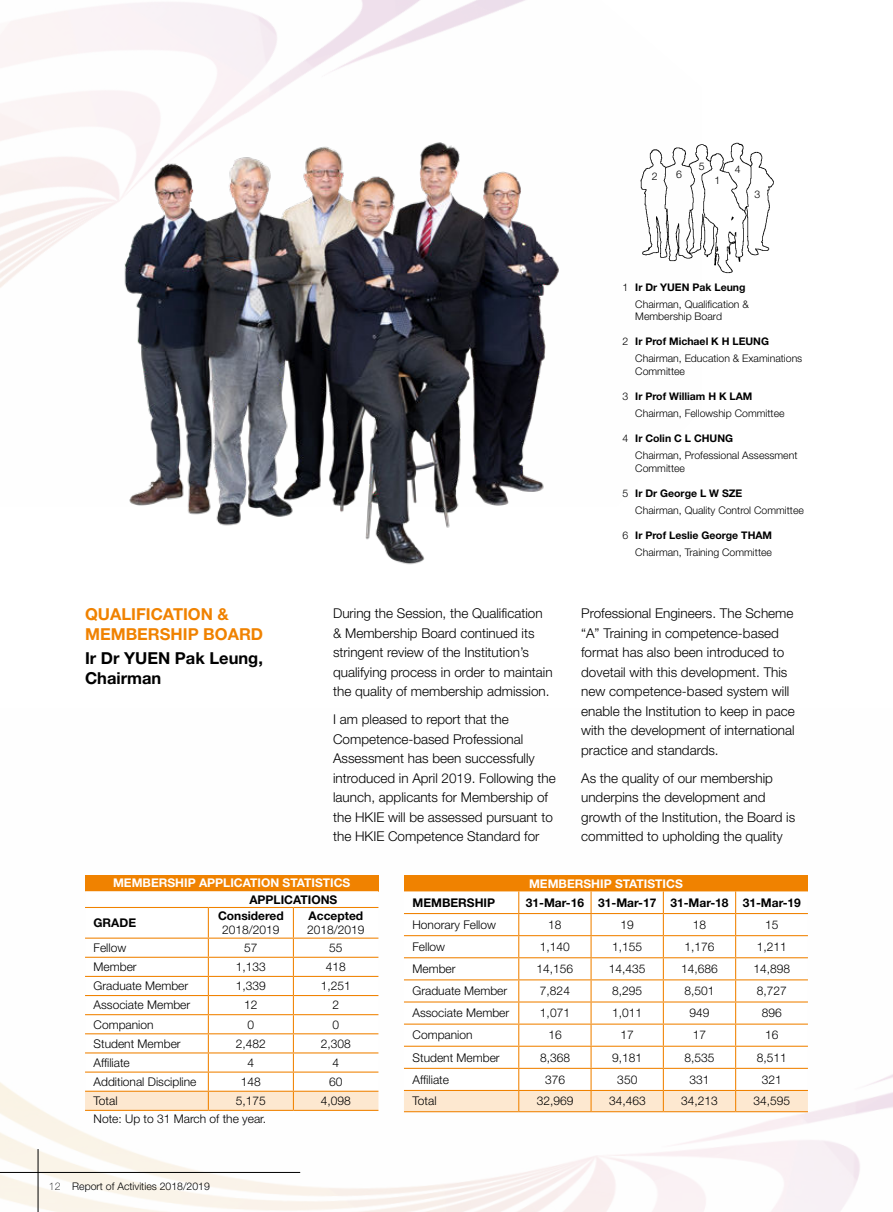
<style>
.page{position:relative;width:893px;height:1212px;background:#fff}
.page>*{position:absolute;margin:0;border:0;box-sizing:border-box;transform-origin:0 0}
.t1{font:700 16.5px/19.8px "Helvetica Neue";color:#f08200}
.t2{font:700 16.5px/19.8px "Helvetica Neue";color:#000}
.t3{font:300 13.5px/19.5px "Helvetica Neue";color:#000}
.t4{font:300 12px "Helvetica Neue";color:#000}
.t5{font:700 12px "Helvetica Neue";color:#000}
.t6{font:700 12px "Helvetica Neue";color:#fff}
.t7{font:300 10.5px/16.8px "Helvetica Neue";color:#000}
.s1{font-weight:700}
.s2{font-weight:100}
</style>
<div class="page">
<img style="left:0;top:875px;width:893px;height:337px">
<hr style="left:38px;top:1149px;width:1px;height:63px;background:#000">
<hr style="left:0;top:1172px;width:300px;height:1px;background:#000">
<img style="left:89px;top:128px;width:471px;height:437px">
<img style="left:640px;top:142px;width:134px;height:132px">
<div style="left:85px;top:875px;width:293px;height:16px;background:#f08200"></div>
<svg style="left:85px;top:891px;width:293px;height:16px"></svg>
<hr style="left:85px;top:907px;width:123px;height:1px;background:#f08200">
<hr style="left:208px;top:907px;width:85px;height:1px;background:#f08200">
<hr style="left:293px;top:907px;width:85px;height:1px;background:#f08200">
<hr style="left:85px;top:1110px;width:123px;height:1px;background:#f08200">
<hr style="left:208px;top:1110px;width:85px;height:1px;background:#f08200">
<hr style="left:293px;top:1110px;width:85px;height:1px;background:#f08200">
<svg style="left:85px;top:908px;width:293px;height:202px"></svg>
<div style="left:404px;top:875px;width:404px;height:16px;background:#f08200"></div>
<svg style="left:404px;top:891px;width:404px;height:221px"></svg>
<p class="t7" style="left:652px;top:168px;width:7px">2</p>
<p class="t7" style="left:676px;top:167px;width:7px">6</p>
<p class="t7" style="left:699px;top:158px;width:7px">5</p>
<p class="t7" style="left:714px;top:172px;width:7px">1</p>
<p class="t7" style="left:735px;top:162px;width:7px">4</p>
<p class="t7" style="left:755px;top:187px;width:7px">3</p>
<p class="t1" style="left:85px;top:605px;width:180px">QUALIFICATION &amp;<br>MEMBERSHIP BOARD</p>
<p class="t2" style="left:85px;top:649px;width:179px">Ir Dr YUEN Pak Leung,<br>Chairman</p>
<p class="t3" style="left:333px;top:604px;width:221px">During the Session, the Qualification &amp; Membership Board continued its stringent review of the Institution’s qualifying process in order to maintain the quality of membership admission.</p>
<p class="t3" style="left:333px;top:710px;width:224px">I am pleased to report that the Competence-based Professional Assessment has been successfully introduced in April 2019. Following the launch, applicants for Membership of the HKIE will be assessed pursuant to the HKIE Competence Standard for</p>
<p class="t7" style="left:635px;top:279px;width:115px;text-indent:-13px">1 <span class="s1">Ir Dr YUEN Pak Leung<br></span>Chairman, Qualification &amp;</p>
<p class="t7" style="left:635px;top:309px;width:88px">Membership Board</p>
<p class="t7" style="left:635px;top:334px;width:169px;text-indent:-13px">2 <span class="s1">Ir Prof Michael K H LEUNG<br></span>Chairman, Education &amp; Examinations</p>
<p class="t7" style="left:635px;top:363px;width:51px">Committee</p>
<p class="t7" style="left:635px;top:388px;width:151px;text-indent:-13px">3 <span class="s1">Ir Prof William H K LAM<br></span>Chairman, Fellowship Committee</p>
<p class="t7" style="left:635px;top:431px;width:164px;text-indent:-13px">4 <span class="s1">Ir Colin C L CHUNG<br></span>Chairman, Professional Assessment</p>
<p class="t7" style="left:635px;top:460px;width:51px">Committee</p>
<p class="t7" style="left:635px;top:485px;width:170px;text-indent:-13px">5 <span class="s1">Ir Dr George L W SZE<br></span>Chairman, Quality Control Committee</p>
<p class="t7" style="left:622px;top:527px;width:151px;text-align:right">6 <span class="s1">Ir Prof Leslie George THAM<br></span>Chairman, Training Committee</p>
<p class="t3" style="left:581px;top:604px;width:215px">Professional Engineers. The Scheme “A” Training in competence-based format has also been introduced to dovetail with this development. This new competence-based system will enable the Institution to keep in pace with the development of international practice and standards.</p>
<p class="t3" style="left:581px;top:769px;width:216px">As the quality of our membership underpins the development and growth of the Institution, the Board is committed to upholding the quality</p>
<p class="t6" style="left:113px;top:878px;width:239px">MEMBERSHIP APPLICATION STATISTICS</p>
<p class="t5" style="left:249px;top:894px;width:89px">APPLICATIONS</p>
<p class="t5" style="left:94px;top:917px;width:44px">GRADE</p>
<p class="t5" style="left:218px;top:910px;width:67px">Considered</p>
<p class="t4" style="left:222px;top:924px;width:59px">2018/2019</p>
<p class="t5" style="left:309px;top:910px;width:56px">Accepted</p>
<p class="t4" style="left:307px;top:924px;width:59px">2018/2019</p>
<p class="t4" style="left:94px;top:942px;width:34px">Fellow</p>
<p class="t4" style="left:244px;top:942px;width:15px">57</p>
<p class="t4" style="left:329px;top:942px;width:15px">55</p>
<p class="t4" style="left:94px;top:961px;width:45px">Member</p>
<p class="t4" style="left:236px;top:961px;width:32px">1,133</p>
<p class="t4" style="left:326px;top:961px;width:22px">418</p>
<p class="t4" style="left:94px;top:980px;width:96px">Graduate Member</p>
<p class="t4" style="left:236px;top:980px;width:32px">1,339</p>
<p class="t4" style="left:321px;top:980px;width:32px">1,251</p>
<p class="t4" style="left:94px;top:1000px;width:98px">Associate Member</p>
<p class="t4" style="left:244px;top:1000px;width:15px">12</p>
<p class="t4" style="left:333px;top:1000px;width:8px">2</p>
<p class="t4" style="left:94px;top:1019px;width:62px">Companion</p>
<p class="t4" style="left:248px;top:1019px;width:8px">0</p>
<p class="t4" style="left:333px;top:1019px;width:8px">0</p>
<p class="t4" style="left:94px;top:1038px;width:89px">Student Member</p>
<p class="t4" style="left:236px;top:1038px;width:32px">2,482</p>
<p class="t4" style="left:321px;top:1038px;width:32px">2,308</p>
<p class="t4" style="left:94px;top:1057px;width:38px">Affiliate</p>
<p class="t4" style="left:248px;top:1057px;width:8px">4</p>
<p class="t4" style="left:333px;top:1057px;width:8px">4</p>
<p class="t4" style="left:94px;top:1076px;width:104px">Additional Discipline</p>
<p class="t4" style="left:241px;top:1076px;width:22px">148</p>
<p class="t4" style="left:329px;top:1076px;width:15px">60</p>
<p class="t4" style="left:94px;top:1095px;width:26px">Total</p>
<p class="t4" style="left:236px;top:1095px;width:32px">5,175</p>
<p class="t4" style="left:321px;top:1095px;width:32px">4,098</p>
<p class="t4" style="left:94px;top:1113px;width:174px">Note: Up to 31 March of the year.</p>
<p class="t7" style="left:49px;top:1178px;width:163px"><span class="s2">12</span> Report of Activities 2018/2019</p>
<p class="t6" style="left:529px;top:878px;width:155px">MEMBERSHIP STATISTICS</p>
<p class="t5" style="left:412px;top:897px;width:84px">MEMBERSHIP</p>
<p class="t5" style="left:526px;top:897px;width:277px">31-Mar-16 31-Mar-17 31-Mar-18 31-Mar-19</p>
<p class="t4" style="left:412px;top:919px;width:85px">Honorary Fellow</p>
<p class="t4" style="left:548px;top:919px;width:15px">18</p>
<p class="t4" style="left:621px;top:919px;width:15px">19</p>
<p class="t4" style="left:693px;top:919px;width:15px">18</p>
<p class="t4" style="left:765px;top:919px;width:15px">15</p>
<p class="t4" style="left:412px;top:941px;width:34px">Fellow</p>
<p class="t4" style="left:540px;top:941px;width:32px">1,140</p>
<p class="t4" style="left:612px;top:941px;width:32px">1,155</p>
<p class="t4" style="left:684px;top:941px;width:32px">1,176</p>
<p class="t4" style="left:757px;top:941px;width:32px">1,211</p>
<p class="t4" style="left:412px;top:963px;width:45px">Member</p>
<p class="t4" style="left:537px;top:963px;width:38px">14,156</p>
<p class="t4" style="left:609px;top:963px;width:38px">14,435</p>
<p class="t4" style="left:681px;top:963px;width:38px">14,686</p>
<p class="t4" style="left:753px;top:963px;width:38px">14,898</p>
<p class="t4" style="left:413px;top:985px;width:96px">Graduate Member</p>
<p class="t4" style="left:540px;top:985px;width:32px">7,824</p>
<p class="t4" style="left:612px;top:985px;width:32px">8,295</p>
<p class="t4" style="left:685px;top:985px;width:32px">8,501</p>
<p class="t4" style="left:757px;top:985px;width:32px">8,727</p>
<p class="t4" style="left:413px;top:1008px;width:98px">Associate Member</p>
<p class="t4" style="left:540px;top:1008px;width:32px">1,071</p>
<p class="t4" style="left:612px;top:1008px;width:32px">1,011</p>
<p class="t4" style="left:690px;top:1008px;width:22px">949</p>
<p class="t4" style="left:762px;top:1008px;width:22px">896</p>
<p class="t4" style="left:413px;top:1030px;width:62px">Companion</p>
<p class="t4" style="left:548px;top:1030px;width:15px">16</p>
<p class="t4" style="left:621px;top:1030px;width:15px">17</p>
<p class="t4" style="left:693px;top:1030px;width:15px">17</p>
<p class="t4" style="left:765px;top:1030px;width:15px">16</p>
<p class="t4" style="left:413px;top:1052px;width:89px">Student Member</p>
<p class="t4" style="left:540px;top:1052px;width:32px">8,368</p>
<p class="t4" style="left:612px;top:1052px;width:32px">9,181</p>
<p class="t4" style="left:685px;top:1052px;width:32px">8,535</p>
<p class="t4" style="left:757px;top:1052px;width:32px">8,511</p>
<p class="t4" style="left:413px;top:1074px;width:38px">Affiliate</p>
<p class="t4" style="left:545px;top:1074px;width:22px">376</p>
<p class="t4" style="left:617px;top:1074px;width:22px">350</p>
<p class="t4" style="left:690px;top:1074px;width:22px">331</p>
<p class="t4" style="left:762px;top:1074px;width:22px">321</p>
<p class="t4" style="left:413px;top:1096px;width:26px">Total</p>
<p class="t4" style="left:537px;top:1096px;width:38px">32,969</p>
<p class="t4" style="left:609px;top:1096px;width:38px">34,463</p>
<p class="t4" style="left:681px;top:1096px;width:38px">34,213</p>
<p class="t4" style="left:754px;top:1096px;width:38px">34,595</p>
</div>
